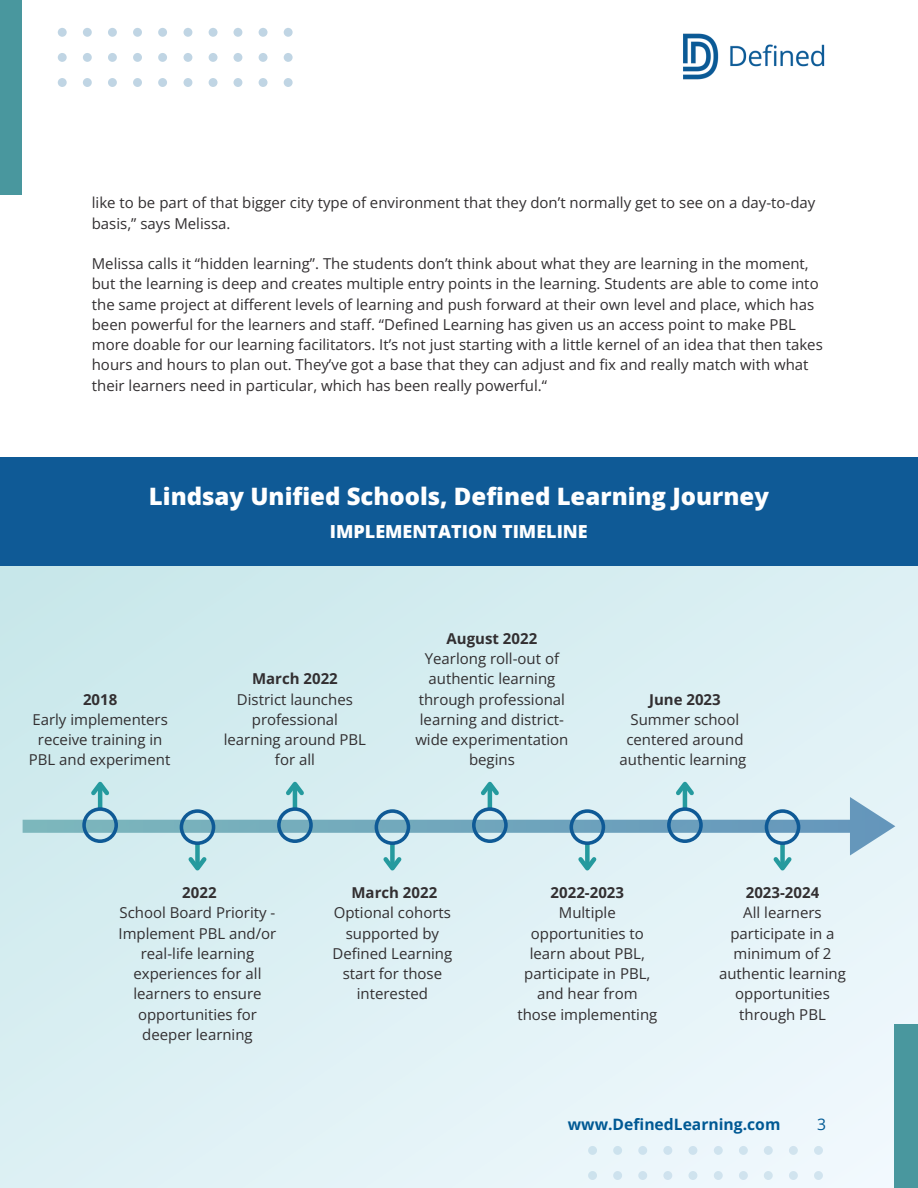
<style>
.page{position:relative;width:918px;height:1188px;background:#fff}
.page>*{position:absolute;margin:0;border:0;box-sizing:border-box;transform-origin:0 0}
.t1{font:800 24px "Open Sans";color:#fff}
.t2{font:800 18px "Open Sans";color:#fff}
.t3{font:700 15.75px "Open Sans";color:#005994}
.t4{font:15.75px "Open Sans";color:#005994}
.t5{font:15px/20.2px "Open Sans";color:#322f31;text-align:center}
.t6{font:700 15px "Open Sans";color:#322f31}
</style>
<div class="page">
<div style="left:0;top:0;width:21px;height:194px;background:#49979e"></div>
<svg style="left:158px;top:28px;width:9px;height:9px"></svg>
<div style="left:183px;top:28px;width:9px;height:9px;background:#c0d5e4;border-radius:50%"></div>
<div style="left:209px;top:28px;width:9px;height:9px;background:#c0d5e4;border-radius:50%"></div>
<div style="left:133px;top:28px;width:9px;height:9px;background:#c0d5e4;border-radius:50%"></div>
<svg style="left:108px;top:28px;width:9px;height:9px"></svg>
<svg style="left:158px;top:53px;width:9px;height:9px"></svg>
<div style="left:183px;top:53px;width:9px;height:9px;background:#c0d5e4;border-radius:50%"></div>
<div style="left:209px;top:53px;width:9px;height:9px;background:#c0d5e4;border-radius:50%"></div>
<svg style="left:133px;top:53px;width:9px;height:9px"></svg>
<svg style="left:108px;top:53px;width:9px;height:9px"></svg>
<svg style="left:158px;top:78px;width:9px;height:9px"></svg>
<div style="left:183px;top:78px;width:9px;height:9px;background:#c0d5e4;border-radius:50%"></div>
<div style="left:209px;top:78px;width:9px;height:9px;background:#c0d5e4;border-radius:50%"></div>
<svg style="left:133px;top:78px;width:9px;height:9px"></svg>
<svg style="left:108px;top:78px;width:9px;height:9px"></svg>
<svg style="left:83px;top:28px;width:9px;height:9px"></svg>
<svg style="left:58px;top:28px;width:9px;height:9px"></svg>
<svg style="left:83px;top:53px;width:9px;height:9px"></svg>
<div style="left:58px;top:53px;width:9px;height:9px;background:#c0d5e4;border-radius:50%"></div>
<div style="left:83px;top:78px;width:9px;height:9px;background:#c0d5e4;border-radius:50%"></div>
<div style="left:58px;top:78px;width:9px;height:9px;background:#c0d5e4;border-radius:50%"></div>
<div style="left:284px;top:28px;width:9px;height:9px;background:#c0d5e4;border-radius:50%"></div>
<div style="left:284px;top:53px;width:9px;height:9px;background:#c0d5e4;border-radius:50%"></div>
<div style="left:284px;top:78px;width:9px;height:9px;background:#c0d5e4;border-radius:50%"></div>
<div style="left:259px;top:28px;width:9px;height:9px;background:#c0d5e4;border-radius:50%"></div>
<div style="left:233px;top:28px;width:9px;height:9px;background:#c0d5e4;border-radius:50%"></div>
<div style="left:259px;top:53px;width:9px;height:9px;background:#c0d5e4;border-radius:50%"></div>
<div style="left:233px;top:53px;width:9px;height:9px;background:#c0d5e4;border-radius:50%"></div>
<div style="left:259px;top:78px;width:9px;height:9px;background:#c0d5e4;border-radius:50%"></div>
<div style="left:233px;top:78px;width:9px;height:9px;background:#c0d5e4;border-radius:50%"></div>
<div style="left:0;top:557px;width:918px;height:631px;background:linear-gradient(to right,#d2ebef,#e8f5f9)"></div>
<svg style="left:23px;top:797px;width:872px;height:59px;background:#c4dfe7"></svg>
<hr style="left:98px;top:784px;width:4px;height:26px;background:#259a9e">
<svg style="left:87px;top:777px;width:26px;height:22px"></svg>
<svg style="left:82px;top:807px;width:36px;height:36px"></svg>
<div style="left:390px;top:842px;width:5px;height:26px;background:#259a9e"></div>
<svg style="left:379px;top:853px;width:26px;height:23px"></svg>
<svg style="left:375px;top:809px;width:35px;height:36px"></svg>
<hr style="left:293px;top:784px;width:4px;height:26px;background:#259a9e">
<svg style="left:282px;top:777px;width:26px;height:22px"></svg>
<svg style="left:277px;top:807px;width:36px;height:36px"></svg>
<div style="left:195px;top:842px;width:5px;height:26px;background:#259a9e"></div>
<svg style="left:184px;top:853px;width:27px;height:23px"></svg>
<svg style="left:180px;top:809px;width:35px;height:36px"></svg>
<hr style="left:488px;top:784px;width:4px;height:26px;background:#259a9e">
<svg style="left:477px;top:777px;width:26px;height:22px"></svg>
<svg style="left:472px;top:807px;width:36px;height:36px"></svg>
<div style="left:585px;top:842px;width:5px;height:26px;background:#259a9e"></div>
<svg style="left:574px;top:853px;width:26px;height:23px"></svg>
<svg style="left:570px;top:809px;width:35px;height:36px"></svg>
<hr style="left:683px;top:784px;width:4px;height:26px;background:#259a9e">
<svg style="left:672px;top:777px;width:26px;height:22px"></svg>
<svg style="left:667px;top:807px;width:36px;height:36px"></svg>
<div style="left:780px;top:842px;width:5px;height:26px;background:#259a9e"></div>
<svg style="left:769px;top:853px;width:27px;height:23px"></svg>
<svg style="left:765px;top:809px;width:35px;height:36px"></svg>
<div style="left:0;top:458px;width:918px;height:108px;background:#0f5a96"></div>
<div style="left:894px;top:1024px;width:24px;height:164px;background:#49979e"></div>
<div style="left:688px;top:1146px;width:9px;height:9px;background:#cee2ee;border-radius:50%"></div>
<div style="left:714px;top:1146px;width:9px;height:9px;background:#cfe3ee;border-radius:50%"></div>
<div style="left:739px;top:1146px;width:9px;height:9px;background:#cfe3ee;border-radius:50%"></div>
<div style="left:663px;top:1146px;width:9px;height:9px;background:#cee2ee;border-radius:50%"></div>
<div style="left:638px;top:1146px;width:9px;height:9px;background:#cde2ee;border-radius:50%"></div>
<div style="left:688px;top:1171px;width:9px;height:9px;background:#cfe3ee;border-radius:50%"></div>
<div style="left:714px;top:1171px;width:9px;height:9px;background:#d0e3ee;border-radius:50%"></div>
<div style="left:739px;top:1171px;width:9px;height:9px;background:#d0e3ee;border-radius:50%"></div>
<div style="left:663px;top:1171px;width:9px;height:9px;background:#cfe2ee;border-radius:50%"></div>
<div style="left:638px;top:1171px;width:9px;height:9px;background:#cee2ee;border-radius:50%"></div>
<div style="left:613px;top:1146px;width:9px;height:9px;background:#cce2ed;border-radius:50%"></div>
<div style="left:588px;top:1146px;width:9px;height:9px;background:#cce2ed;border-radius:50%"></div>
<div style="left:613px;top:1171px;width:9px;height:9px;background:#cde2ee;border-radius:50%"></div>
<div style="left:588px;top:1171px;width:9px;height:9px;background:#cde2ed;border-radius:50%"></div>
<div style="left:814px;top:1146px;width:9px;height:9px;background:#d1e4ef;border-radius:50%"></div>
<div style="left:814px;top:1171px;width:9px;height:9px;background:#d1e4ef;border-radius:50%"></div>
<div style="left:789px;top:1146px;width:9px;height:9px;background:#d1e4ee;border-radius:50%"></div>
<div style="left:764px;top:1146px;width:9px;height:9px;background:#d0e3ee;border-radius:50%"></div>
<div style="left:789px;top:1171px;width:9px;height:9px;background:#d1e4ef;border-radius:50%"></div>
<div style="left:764px;top:1171px;width:9px;height:9px;background:#d1e4ee;border-radius:50%"></div>
<img style="left:683px;top:33px;width:142px;height:47px">
<p class="t5" style="left:92px;top:193px;width:725px;text-align:left">like to be part of that bigger city type of environment that they don’t normally get to see on a day-to-day basis,” says Melissa.</p>
<p class="t5" style="left:92px;top:253px;width:733px;text-align:left">Melissa calls it “hidden learning”. The students don’t think about what they are learning in the moment, but the learning is deep and creates multiple entry points in the learning. Students are able to come into the same project at different levels of learning and push forward at their own level and place, which has been powerful for the learners and staff. “Defined Learning has given us an access point to make PBL more doable for our learning facilitators. It’s not just starting with a little kernel of an idea that then takes hours and hours to plan out. They’ve got a base that they can adjust and fix and really match with what their learners need in particular, which has been really powerful.“</p>
<p class="t1" style="left:149px;top:480px;width:622px">Lindsay Unified Schools, Defined Learning Journey</p>
<p class="t2" style="left:330px;top:519px;width:259px">IMPLEMENTATION TIMELINE</p>
<p class="t6" style="left:83px;top:689px;width:36px">2018</p>
<p class="t5" style="left:29px;top:709px;width:143px">Early implementers receive training in<br>PBL and experiment</p>
<p class="t6" style="left:252px;top:668px;width:87px">March 2022</p>
<p class="t5" style="left:224px;top:689px;width:144px">District launches professional learning around PBL for all</p>
<p class="t6" style="left:447px;top:628px;width:92px">August 2022</p>
<p class="t5" style="left:415px;top:648px;width:155px">Yearlong roll-out of authentic learning through professional learning and district&shy;wide experimentation begins</p>
<p class="t6" style="left:649px;top:689px;width:73px">June 2023</p>
<p class="t5" style="left:620px;top:709px;width:128px">Summer school centered around authentic learning</p>
<p class="t6" style="left:182px;top:882px;width:36px">2022</p>
<p class="t5" style="left:118px;top:902px;width:159px">School Board Priority -<br>Implement PBL and/or real-life learning experiences for all learners to ensure opportunities for deeper learning</p>
<p class="t6" style="left:351px;top:882px;width:87px">March 2022</p>
<p class="t5" style="left:332px;top:902px;width:121px">Optional cohorts supported by<br>Defined Learning start for those interested</p>
<p class="t6" style="left:551px;top:882px;width:75px">2022-2023</p>
<p class="t5" style="left:517px;top:902px;width:142px">Multiple opportunities to learn about PBL, participate in PBL, and hear from those implementing</p>
<p class="t6" style="left:746px;top:882px;width:75px">2023-2024</p>
<p class="t5" style="left:719px;top:902px;width:128px">All learners participate in a minimum of 2 authentic learning opportunities through PBL</p>
<p class="t3" style="left:568px;top:1113px;width:214px">www.DefinedLearning.com</p>
<p class="t4" style="left:817px;top:1113px;width:10px">3</p>
</div>
